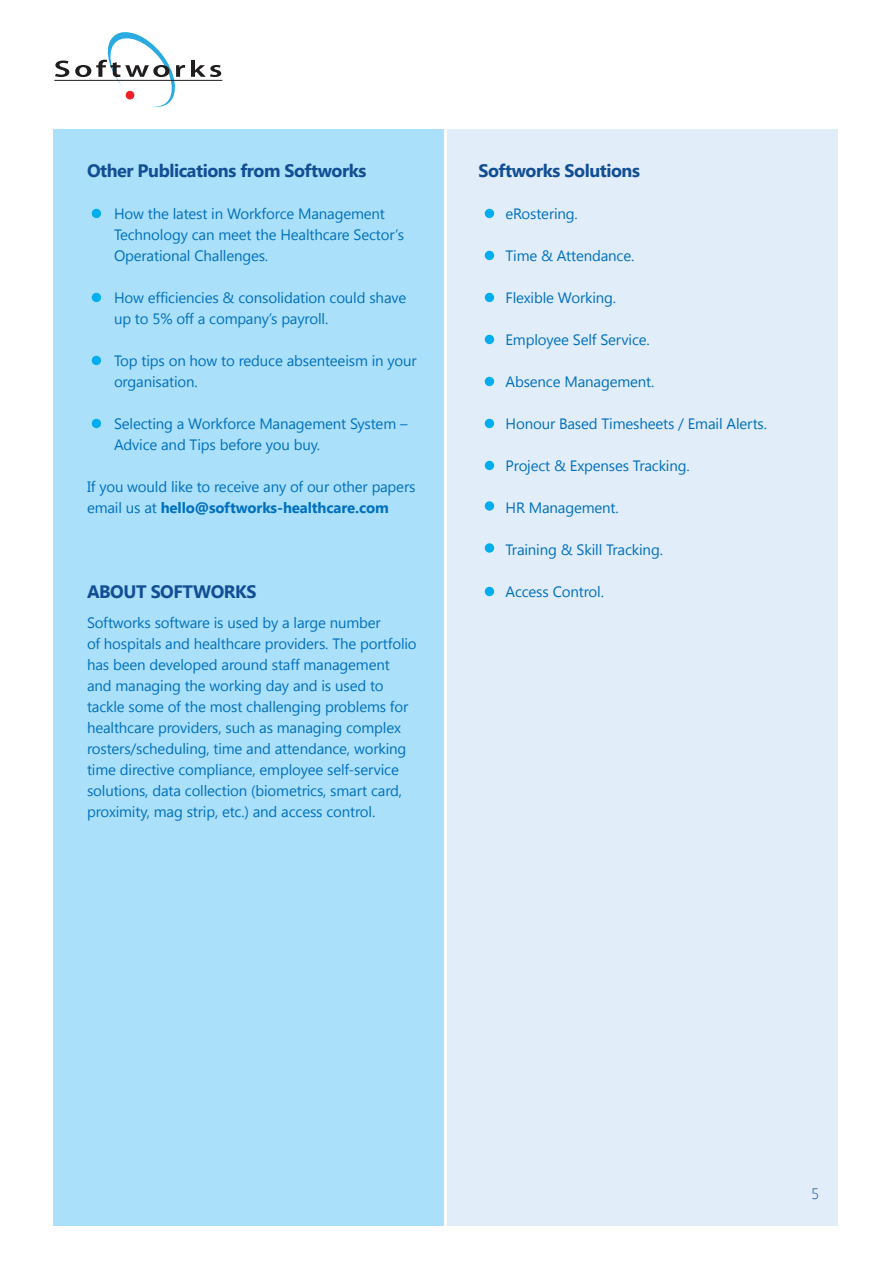
<style>
.page{position:relative;width:893px;height:1263px;background:#fff}
.page>*{position:absolute;margin:0;border:0;box-sizing:border-box;transform-origin:0 0}
.t1{font:700 18px "Segoe UI";letter-spacing:-.025em;color:#114e94}
.t2{font:15px/21px "Segoe UI";letter-spacing:-.01em;color:#0070bd}
.t3{font:300 15px "Segoe UI";color:#114e94}
.s1{font-weight:700}
</style>
<div class="page">
<div style="left:53px;top:129px;width:390px;height:1096px;background:#aae0f9"></div>
<div style="left:448px;top:129px;width:390px;height:1096px;background:#e1edf9"></div>
<svg style="left:55px;top:61px;width:14px;height:16px"></svg>
<svg style="left:75px;top:32px;width:110px;height:75px"></svg>
<svg style="left:191px;top:60px;width:30px;height:17px"></svg>
<hr style="left:54px;top:80px;width:168px;height:1px;background:#201d1e">
<div style="left:126px;top:91px;width:8px;height:8px;background:#ee2026;border-radius:50%"></div>
<div style="left:92px;top:209px;width:9px;height:9px;background:#00aeef;border-radius:50%"></div>
<div style="left:92px;top:293px;width:9px;height:9px;background:#00aeef;border-radius:50%"></div>
<div style="left:92px;top:356px;width:9px;height:9px;background:#00aeef;border-radius:50%"></div>
<div style="left:92px;top:419px;width:9px;height:9px;background:#00aeef;border-radius:50%"></div>
<div style="left:485px;top:209px;width:9px;height:9px;background:#00aeef;border-radius:50%"></div>
<div style="left:485px;top:251px;width:9px;height:9px;background:#00aeef;border-radius:50%"></div>
<div style="left:485px;top:293px;width:9px;height:9px;background:#00aeef;border-radius:50%"></div>
<div style="left:485px;top:335px;width:9px;height:9px;background:#00aeef;border-radius:50%"></div>
<div style="left:485px;top:377px;width:9px;height:9px;background:#00aeef;border-radius:50%"></div>
<div style="left:485px;top:419px;width:9px;height:9px;background:#00aeef;border-radius:50%"></div>
<div style="left:485px;top:461px;width:9px;height:9px;background:#00aeef;border-radius:50%"></div>
<div style="left:485px;top:501px;width:9px;height:10px;background:#00aeef;border-radius:50%"></div>
<div style="left:485px;top:543px;width:9px;height:10px;background:#00aeef;border-radius:50%"></div>
<div style="left:485px;top:587px;width:9px;height:9px;background:#00aeef;border-radius:50%"></div>
<p class="t1" style="left:87px;top:158px;width:281px">Other Publications from Softworks</p>
<p class="t2" style="left:114px;top:203px;width:292px">How the latest in Workforce Management<br>Technology can meet the Healthcare Sector’s<br>Operational Challenges.</p>
<p class="t2" style="left:114px;top:287px;width:294px">How efficiencies &amp; consolidation could shave up to 5% off a company’s payroll.</p>
<p class="t2" style="left:114px;top:350px;width:304px">Top tips on how to reduce absenteeism in your organisation.</p>
<p class="t2" style="left:114px;top:413px;width:295px">Selecting a Workforce Management System –<br>Advice and Tips before you buy.</p>
<p class="t2" style="left:87px;top:476px;width:330px">If you would like to receive any of our other papers email us at <span class="s1">hello@softworks-healthcare.com</span></p>
<p class="t1" style="left:87px;top:579px;width:171px">ABOUT SOFTWORKS</p>
<p class="t2" style="left:87px;top:612px;width:331px">Softworks software is used by a large number<br>of hospitals and healthcare providers. The portfolio has been developed around staff management and managing the working day and is used to tackle some of the most challenging problems for healthcare providers, such as managing complex rosters/scheduling, time and attendance, working time directive compliance, employee self-service solutions, data collection (biometrics, smart card, proximity, mag strip, etc.) and access control.</p>
<p class="t1" style="left:478px;top:158px;width:163px">Softworks Solutions</p>
<p class="t2" style="left:506px;top:203px;width:74px">eRostering.</p>
<p class="t2" style="left:506px;top:245px;width:130px">Time &amp; Attendance.</p>
<p class="t2" style="left:506px;top:287px;width:112px">Flexible Working.</p>
<p class="t2" style="left:506px;top:329px;width:146px">Employee Self Service.</p>
<p class="t2" style="left:506px;top:371px;width:150px">Absence Management.</p>
<p class="t2" style="left:506px;top:413px;width:263px">Honour Based Timesheets / Email Alerts.</p>
<p class="t2" style="left:506px;top:455px;width:186px">Project &amp; Expenses Tracking.</p>
<p class="t2" style="left:506px;top:497px;width:115px">HR Management.</p>
<p class="t2" style="left:506px;top:539px;width:159px">Training &amp; Skill Tracking.</p>
<p class="t2" style="left:506px;top:581px;width:100px">Access Control.</p>
<p class="t3" style="left:811px;top:1183px;width:9px">5</p>
</div>
